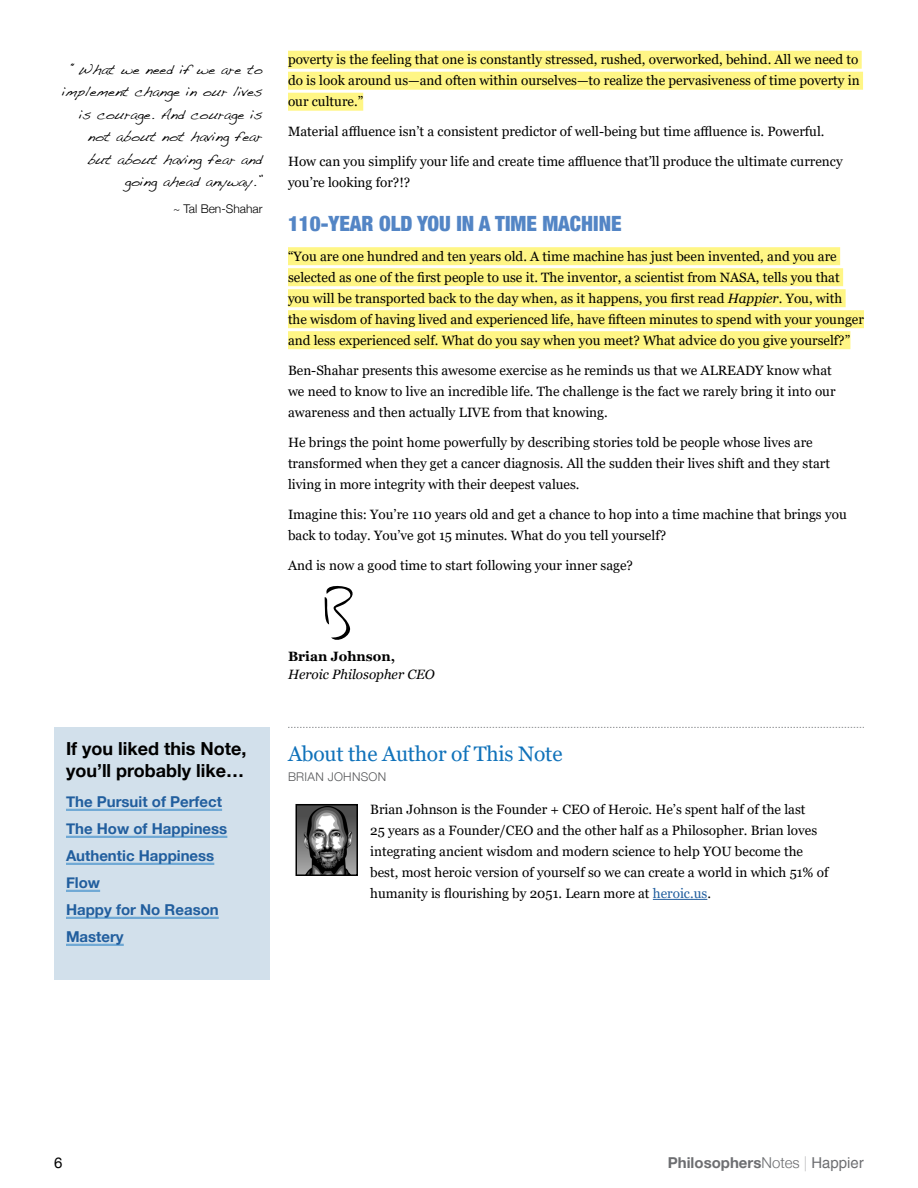
<style>
.page{position:relative;width:918px;height:1188px;background:#fff}
.page>*{position:absolute;margin:0;border:0;box-sizing:border-box;transform-origin:0 0}
.t1{font:900 condensed 21px "Helvetica Neue";color:#5385c5}
.t2{font:21px "Georgia";letter-spacing:-.01em;color:#1072ba}
.t3{font:700 18px/21.6px "Helvetica Neue";color:#000}
.t4{font:700 15px/27px "Helvetica Neue";color:#215e9e}
.t5{font:700 15px "Helvetica Neue";color:#6d6e71}
.t6{font:15px "Helvetica Neue";color:#000}
.t7{font:13.5px/21px "Georgia";color:#000}
.t8{font:italic 13.5px "Georgia";color:#000}
.t9{font:700 13.5px "Georgia";color:#000}
.t10{font:12px/22.5px "Dakota";color:#000;text-align:right}
.t11{font:300 12px "Helvetica Neue";color:#000}
.t12{font:300 12px "Helvetica Neue";letter-spacing:.025em;color:#58595b}
.s1{font-style:italic}
.s2{color:#215e9e}
.s3{font-weight:300}
.s4{font-weight:200}
.s5{font-family:"Helvetica";font-weight:400}
</style>
<div class="page">
<div style="left:288px;top:51px;width:574px;height:18px;background:#fff685"></div>
<div style="left:288px;top:72px;width:575px;height:18px;background:#fff685"></div>
<div style="left:288px;top:93px;width:75px;height:18px;background:#fff685"></div>
<div style="left:288px;top:247px;width:552px;height:18px;background:#fff685"></div>
<div style="left:288px;top:268px;width:555px;height:18px;background:#fff685"></div>
<div style="left:288px;top:289px;width:558px;height:18px;background:#fff685"></div>
<div style="left:288px;top:310px;width:576px;height:18px;background:#fff685"></div>
<div style="left:288px;top:331px;width:562px;height:18px;background:#fff685"></div>
<div style="left:54px;top:727px;width:216px;height:252px;background:#d2e0eb"></div>
<hr style="left:66px;top:809px;width:156px;height:2px;background:#70a9d5">
<hr style="left:66px;top:836px;width:161px;height:2px;background:#70a9d5">
<hr style="left:66px;top:863px;width:148px;height:2px;background:#70a9d5">
<hr style="left:66px;top:890px;width:34px;height:2px;background:#70a9d5">
<hr style="left:66px;top:917px;width:153px;height:2px;background:#70a9d5">
<hr style="left:66px;top:944px;width:58px;height:2px;background:#70a9d5">
<svg style="left:288px;top:727px;width:576px;height:1px"></svg>
<img style="left:299px;top:807px;width:56px;height:66px">
<div style="left:296px;top:804px;width:62px;height:72px;border:2px solid #000"></div>
<hr style="left:653px;top:899px;width:54px;height:1px;background:#215e9e">
<svg style="left:324px;top:585px;width:29px;height:55px"></svg>
<p class="t10" style="left:62px;top:59px;width:202px">“What we need if we are to implement change in our lives is courage. And courage is not about not having fear but about having fear and going ahead anyway.”</p>
<p class="t11" style="left:173px;top:201px;width:91px">~ Tal Ben-Shahar</p>
<p class="t7" style="left:288px;top:49px;width:573px;text-align:justify">poverty is the feeling that one is constantly stressed, rushed, overworked, behind. All we need to do is look around us—and often within ourselves—to realize the pervasiveness of time poverty in our culture.”</p>
<p class="t7" style="left:288px;top:121px;width:538px">Material affluence isn’t a consistent predictor of well-being but time affluence is. Powerful.</p>
<p class="t7" style="left:288px;top:151px;width:556px">How can you simplify your life and create time affluence that’ll produce the ultimate currency you’re looking for?!?</p>
<h1 class="t1" style="left:288px;top:206px;width:335px">110-YEAR OLD YOU IN A TIME MACHINE</h1>
<p class="t7" style="left:288px;top:246px;width:577px">“You are one hundred and ten years old. A time machine has just been invented, and you are selected as one of the first people to use it. The inventor, a scientist from NASA, tells you that you will be transported back to the day when, as it happens, you first read <span class="s1">Happier</span>. You, with the wisdom of having lived and experienced life, have fifteen minutes to spend with your younger and less experienced self. What do you say when you meet? What advice do you give yourself?”</p>
<p class="t7" style="left:288px;top:360px;width:549px">Ben-Shahar presents this awesome exercise as he reminds us that we ALREADY know what we need to know to live an incredible life. The challenge is the fact we rarely bring it into our awareness and then actually LIVE from that knowing.</p>
<p class="t7" style="left:288px;top:432px;width:543px">He brings the point home powerfully by describing stories told be people whose lives are transformed when they get a cancer diagnosis. All the sudden their lives shift and they start living in more integrity with their deepest values.</p>
<p class="t7" style="left:288px;top:504px;width:560px">Imagine this: You’re 110 years old and get a chance to hop into a time machine that brings you back to today. You’ve got 15 minutes. What do you tell yourself?</p>
<p class="t7" style="left:288px;top:555px;width:347px">And is now a good time to start following your inner sage?</p>
<h2 class="t3" style="left:66px;top:739px;width:182px">If you liked this Note, you’ll probably like…</h2>
<p class="t4" style="left:66px;top:788px;width:163px">The Pursuit of Perfect<br>The How of Happiness<br>Authentic Happiness<br>Flow<br>Happy for No Reason<br>Mastery</p>
<p class="t9" style="left:288px;top:648px;width:109px">Brian Johnson,</p>
<p class="t8" style="left:288px;top:666px;width:148px">Heroic Philosopher CEO</p>
<h1 class="t2" style="left:288px;top:741px;width:276px">About the Author of This Note</h1>
<p class="t12" style="left:288px;top:770px;width:100px">BRIAN JOHNSON</p>
<p class="t7" style="left:370px;top:799px;width:460px">Brian Johnson is the Founder + CEO of Heroic. He’s spent half of the last<br>25 years as a Founder/CEO and the other half as a Philosopher. Brian loves integrating ancient wisdom and modern science to help YOU become the best, most heroic version of yourself so we can create a world in which 51% of humanity is flourishing by 2051. Learn more at <span class="s2">heroic.us</span>.</p>
<p class="t6" style="left:54px;top:1152px;width:10px">6</p>
<p class="t5" style="left:668px;top:1151px;width:198px">Philosophers<span class="s3">Notes</span> <span class="s4">|</span> <span class="s5">Happier</span></p>
</div>
